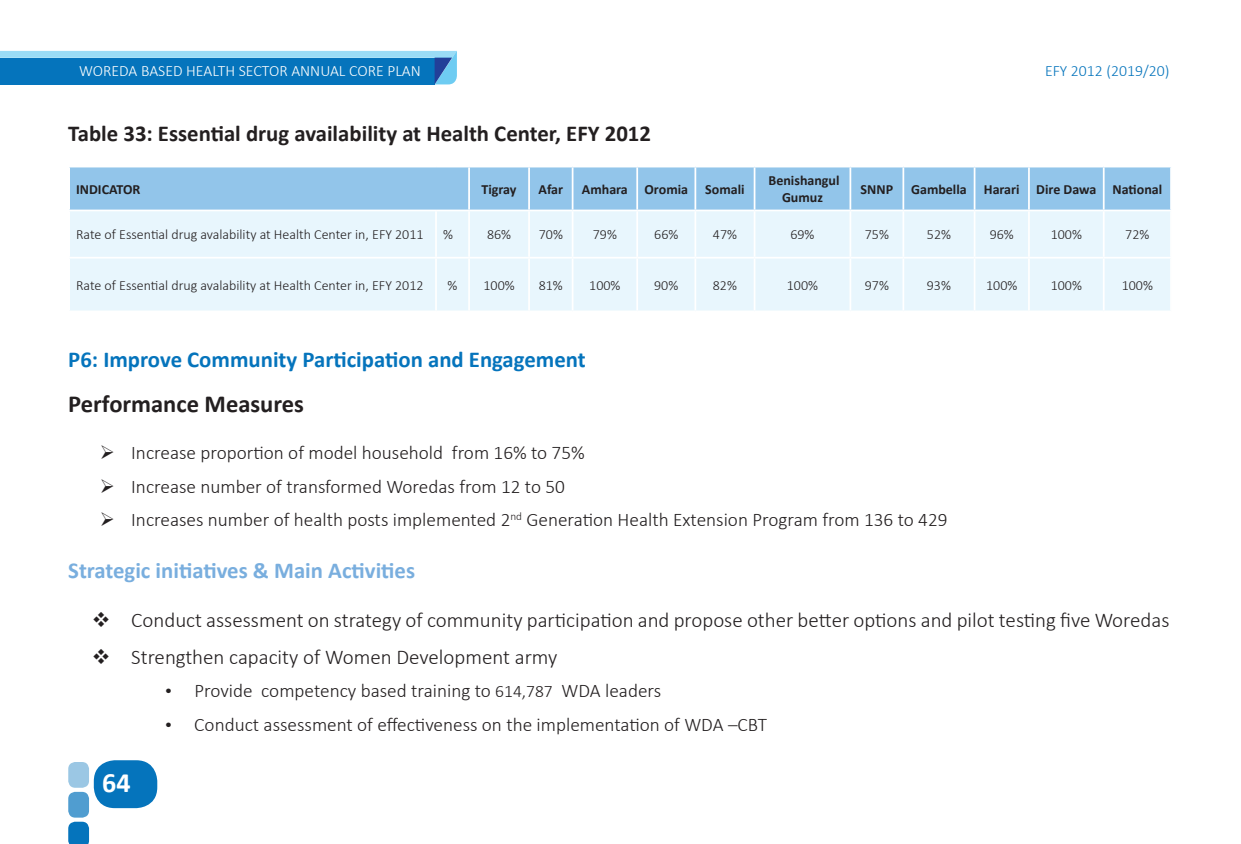
<style>
.page{position:relative;width:1241px;height:844px;background:#fff}
.page>*{position:absolute;margin:0;border:0;box-sizing:border-box;transform-origin:0 0}
.t1{font:700 28px "Calibri";color:#fff}
.t2{font:700 24.5px "Calibri";color:#231f20}
.t3{font:700 22.75px "Calibri";color:#231f20}
.t4{font:700 22.75px "Calibri";color:#0574bc}
.t5{font:700 22.75px "Calibri";color:#79aede}
.t6{font:300 21px "Calibri";color:#231f20}
.t7{font:300 19.25px "Calibri";color:#231f20}
.t8{font:300 15.75px "Calibri";color:#fff}
.t9{font:300 15.75px "Calibri";color:#0574bc}
.t10{font:300 14px "Calibri";color:#231f20}
.t11{font:700 14px/16.8px "Calibri";color:#231f20;text-align:center}
.s1{font-family:"Courier New";font-weight:400}
.s2{font-size:17.5px}
</style>
<div class="page">
<svg style="left:0;top:51px;width:457px;height:33px;background:#288bc9"></svg>
<svg style="left:68px;top:821px;width:21px;height:22px"></svg>
<div style="left:68px;top:791px;width:21px;height:26px;background:#509dd0;border-radius:7px"></div>
<div style="left:68px;top:761px;width:21px;height:26px;background:#9bc7e4;border-radius:7px"></div>
<div style="left:94px;top:760px;width:63px;height:47px;background:#0574bc;border-radius:21px"></div>
<div style="left:70px;top:167px;width:1099px;height:42px;background:#92c5ea"></div>
<div style="left:70px;top:211px;width:1099px;height:99px;background:#e8f6fd"></div>
<hr style="left:468px;top:167px;width:2px;height:42px;background:#fff">
<hr style="left:528px;top:167px;width:2px;height:42px;background:#fff">
<hr style="left:571px;top:167px;width:2px;height:42px;background:#fff">
<hr style="left:636px;top:167px;width:2px;height:42px;background:#fff">
<hr style="left:694px;top:167px;width:2px;height:42px;background:#fff">
<hr style="left:753px;top:167px;width:2px;height:42px;background:#fff">
<hr style="left:849px;top:167px;width:2px;height:42px;background:#fff">
<hr style="left:902px;top:167px;width:2px;height:42px;background:#fff">
<hr style="left:973px;top:167px;width:2px;height:42px;background:#fff">
<hr style="left:1027px;top:167px;width:2px;height:42px;background:#fff">
<hr style="left:1102px;top:167px;width:2px;height:42px;background:#fff">
<hr style="left:435px;top:211px;width:2px;height:46px;background:#fff">
<hr style="left:468px;top:211px;width:2px;height:46px;background:#fff">
<hr style="left:528px;top:211px;width:2px;height:46px;background:#fff">
<hr style="left:571px;top:211px;width:2px;height:46px;background:#fff">
<hr style="left:636px;top:211px;width:2px;height:46px;background:#fff">
<hr style="left:694px;top:211px;width:2px;height:46px;background:#fff">
<hr style="left:753px;top:211px;width:2px;height:46px;background:#fff">
<hr style="left:849px;top:211px;width:2px;height:46px;background:#fff">
<hr style="left:902px;top:211px;width:2px;height:46px;background:#fff">
<hr style="left:973px;top:211px;width:2px;height:46px;background:#fff">
<hr style="left:1027px;top:211px;width:2px;height:46px;background:#fff">
<hr style="left:1102px;top:211px;width:2px;height:46px;background:#fff">
<hr style="left:68px;top:257px;width:368px;height:1px;background:#fff">
<hr style="left:436px;top:257px;width:33px;height:1px;background:#fff">
<hr style="left:435px;top:258px;width:2px;height:52px;background:#fff">
<hr style="left:469px;top:257px;width:60px;height:1px;background:#fff">
<hr style="left:468px;top:258px;width:2px;height:52px;background:#fff">
<hr style="left:529px;top:257px;width:43px;height:1px;background:#fff">
<hr style="left:528px;top:258px;width:2px;height:52px;background:#fff">
<hr style="left:572px;top:257px;width:65px;height:1px;background:#fff">
<hr style="left:571px;top:258px;width:2px;height:52px;background:#fff">
<hr style="left:637px;top:257px;width:58px;height:1px;background:#fff">
<hr style="left:636px;top:258px;width:2px;height:52px;background:#fff">
<hr style="left:695px;top:257px;width:59px;height:1px;background:#fff">
<hr style="left:694px;top:258px;width:2px;height:52px;background:#fff">
<hr style="left:754px;top:257px;width:96px;height:1px;background:#fff">
<hr style="left:753px;top:258px;width:2px;height:52px;background:#fff">
<hr style="left:850px;top:257px;width:53px;height:1px;background:#fff">
<hr style="left:849px;top:258px;width:2px;height:52px;background:#fff">
<hr style="left:903px;top:257px;width:71px;height:1px;background:#fff">
<hr style="left:902px;top:258px;width:2px;height:52px;background:#fff">
<hr style="left:974px;top:257px;width:54px;height:1px;background:#fff">
<hr style="left:973px;top:258px;width:2px;height:52px;background:#fff">
<hr style="left:1028px;top:257px;width:75px;height:1px;background:#fff">
<hr style="left:1027px;top:258px;width:2px;height:52px;background:#fff">
<hr style="left:1103px;top:257px;width:68px;height:1px;background:#fff">
<hr style="left:1102px;top:258px;width:2px;height:52px;background:#fff">
<p class="t8" style="left:79px;top:61px;width:343px">WOREDA BASED HEALTH SECTOR ANNUAL CORE PLAN</p>
<p class="t9" style="left:1044px;top:61px;width:126px">EFY 2012 (2019/20)</p>
<p class="t3" style="left:68px;top:119px;width:584px">Table 33: Essential drug availability at Health Center, EFY 2012</p>
<p class="t11" style="left:76px;top:181px;width:66px">INDICATOR</p>
<p class="t11" style="left:481px;top:181px;width:36px">Tigray</p>
<p class="t11" style="left:538px;top:181px;width:26px">Afar</p>
<p class="t11" style="left:582px;top:181px;width:164px">Amhara Oromia Somali</p>
<p class="t11" style="left:768px;top:172px;width:72px">Benishangul<br>Gumuz</p>
<p class="t11" style="left:860px;top:181px;width:34px">SNNP</p>
<p class="t11" style="left:911px;top:181px;width:252px">Gambella Harari Dire Dawa National</p>
<p class="t10" style="left:76px;top:226px;width:349px">Rate of Essential drug avalability at Health Center in, EFY 2011</p>
<p class="t10" style="left:443px;top:226px;width:11px">%</p>
<p class="t10" style="left:487px;top:226px;width:26px">86%</p>
<p class="t10" style="left:538px;top:226px;width:26px">70%</p>
<p class="t10" style="left:592px;top:226px;width:26px">79%</p>
<p class="t10" style="left:654px;top:226px;width:26px">66%</p>
<p class="t10" style="left:712px;top:226px;width:26px">47%</p>
<p class="t10" style="left:790px;top:226px;width:26px">69%</p>
<p class="t10" style="left:864px;top:226px;width:26px">75%</p>
<p class="t10" style="left:926px;top:226px;width:26px">52%</p>
<p class="t10" style="left:989px;top:226px;width:26px">96%</p>
<p class="t10" style="left:1050px;top:226px;width:33px">100%</p>
<p class="t10" style="left:1125px;top:226px;width:26px">72%</p>
<p class="t10" style="left:76px;top:276px;width:349px">Rate of Essential drug avalability at Health Center in, EFY 2012</p>
<p class="t10" style="left:447px;top:276px;width:11px">%</p>
<p class="t10" style="left:483px;top:276px;width:33px">100%</p>
<p class="t10" style="left:538px;top:276px;width:26px">81%</p>
<p class="t10" style="left:589px;top:276px;width:33px">100%</p>
<p class="t10" style="left:654px;top:276px;width:26px">90%</p>
<p class="t10" style="left:712px;top:276px;width:26px">82%</p>
<p class="t10" style="left:786px;top:276px;width:33px">100%</p>
<p class="t10" style="left:864px;top:276px;width:26px">97%</p>
<p class="t10" style="left:926px;top:276px;width:26px">93%</p>
<p class="t10" style="left:985px;top:276px;width:33px">100%</p>
<p class="t10" style="left:1050px;top:276px;width:33px">100%</p>
<p class="t10" style="left:1121px;top:276px;width:33px">100%</p>
<p class="t4" style="left:68px;top:344px;width:519px">P6: Improve Community Participation and Engagement</p>
<p class="t2" style="left:68px;top:388px;width:237px">Performance Measures</p>
<p class="t7" style="left:100px;top:440px;width:486px">➢ Increase proportion of model household from 16% to 75%</p>
<p class="t7" style="left:100px;top:474px;width:466px">➢ Increase number of transformed Woredas from 12 to 50</p>
<p class="t7" style="left:100px;top:508px;width:849px">➢ Increases number of health posts implemented 2<sup>nd</sup> Generation Health Extension Program from 136 to 429</p>
<p class="t5" style="left:68px;top:555px;width:348px">Strategic initiatives &amp; Main Activities</p>
<p class="t6" style="left:92px;top:607px;width:1078px">❖ Conduct assessment on strategy of community participation and propose other better options and pilot testing five Woredas</p>
<p class="t6" style="left:92px;top:643px;width:467px">❖ Strengthen capacity of Women Development army</p>
<p class="t7" style="left:163px;top:679px;width:500px"><span class="s1">•</span> Provide competency based training to <span class="s2">614,787</span> WDA leaders</p>
<p class="t7" style="left:163px;top:712px;width:605px"><span class="s1">•</span> Conduct assessment of effectiveness on the implementation of WDA –CBT</p>
<h1 class="t1" style="left:102px;top:764px;width:30px">64</h1>
</div>
